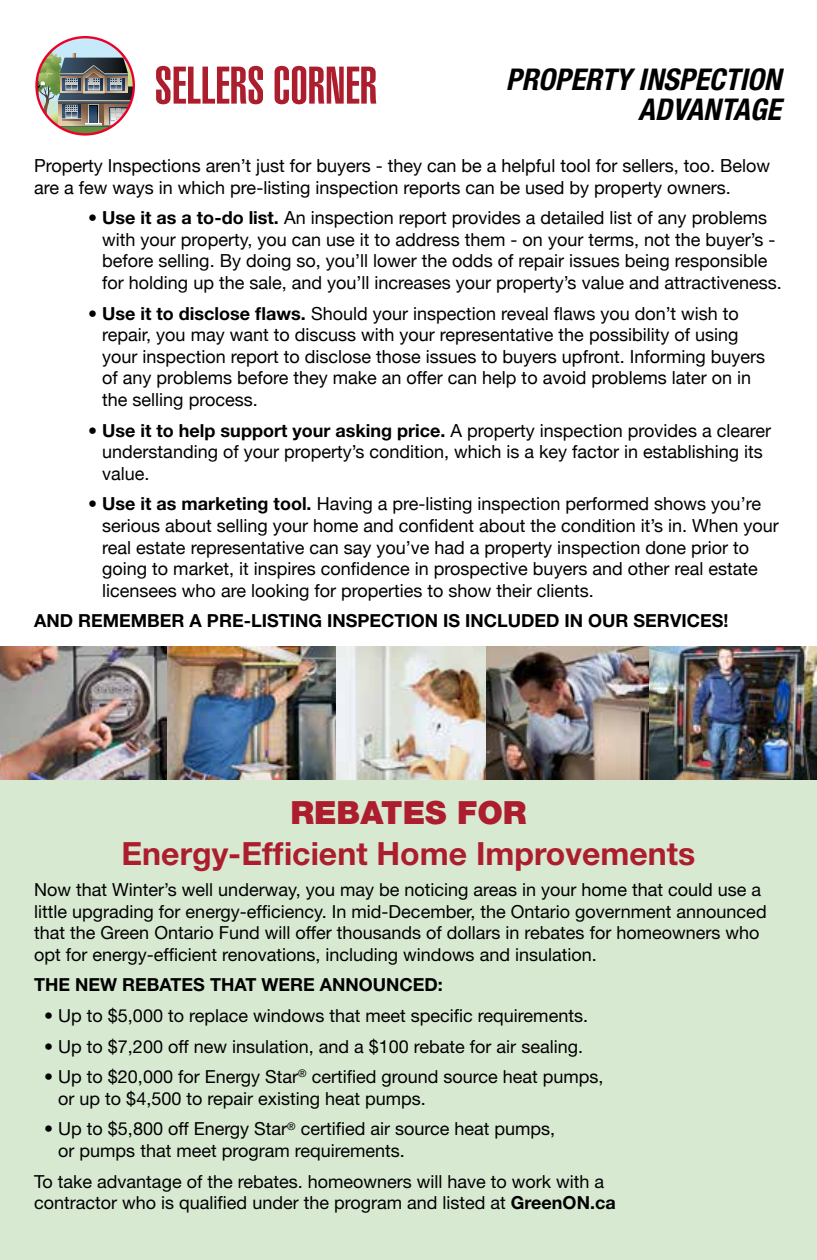
<style>
.page{position:relative;width:817px;height:1260px;background:#fff}
.page>*{position:absolute;margin:0;border:0;box-sizing:border-box;transform-origin:0 0}
.t1{font:900 extra-condensed 52px "Helvetica";color:#ac1e2d}
.t2{font:700 32px "Helvetica Neue";color:#ac1e2d}
.t3{font:900 32px "Helvetica Neue";color:#ac1e2d}
.t4{font:italic 700 condensed 30px/30px "Helvetica Neue";color:#000;text-align:right}
.t5{font:18px/21.6px "Helvetica Neue";color:#000}
.t6{font:18px/21.6px "Helvetica Neue";color:#000}
.t7{font:700 18px "Helvetica Neue";color:#000}
.s1{font-weight:700}
</style>
<div class="page">
<div style="left:0;top:779px;width:816px;height:481px;background:#d8e9d2"></div>
<svg style="left:49px;top:37px;width:72px;height:14px"></svg>
<img style="left:36px;top:51px;width:97px;height:82px">
<div style="left:35px;top:36px;width:100px;height:100px;border:2px solid #ea0029;border-radius:50%"></div>
<img style="left:0;top:647px;width:480px;height:132px">
<img style="left:480px;top:647px;width:336px;height:132px">
<h1 class="t1" style="left:155px;top:56px;width:224px">SELLERS CORNER</h1>
<h3 class="t4" style="left:506px;top:64px;width:276px">PROPERTY INSPECTION<br>ADVANTAGE</h3>
<p class="t5" style="left:34px;top:154px;width:737px">Property Inspections aren’t just for buyers - they can be a helpful tool for sellers, too. Below are a few ways in which pre-listing inspection reports can be used by property owners.</p>
<p class="t5" style="left:102px;top:207px;width:681px;text-indent:-14px">• <span class="s1">Use it as a to-do list.</span> An inspection report provides a detailed list of any problems with your property, you can use it to address them - on your terms, not the buyer’s - before selling. By doing so, you’ll lower the odds of repair issues being responsible for holding up the sale, and you’ll increases your property’s value and attractiveness.</p>
<p class="t5" style="left:102px;top:302px;width:664px;text-indent:-14px">• <span class="s1">Use it to disclose flaws.</span> Should your inspection reveal flaws you don’t wish to repair, you may want to discuss with your representative the possibility of using your inspection report to disclose those issues to buyers upfront. Informing buyers of any problems before they make an offer can help to avoid problems later on in the selling process.</p>
<p class="t5" style="left:102px;top:419px;width:670px;text-indent:-14px">• <span class="s1">Use it to help support your asking price.</span> A property inspection provides a clearer understanding of your property’s condition, which is a key factor in establishing its value.</p>
<p class="t5" style="left:102px;top:493px;width:678px;text-indent:-14px">• <span class="s1">Use it as marketing tool.</span> Having a pre-listing inspection performed shows you’re serious about selling your home and confident about the condition it’s in. When your real estate representative can say you’ve had a property inspection done prior to going to market, it inspires confidence in prospective buyers and other real estate licensees who are looking for properties to show their clients.</p>
<p class="t7" style="left:34px;top:610px;width:695px">AND REMEMBER A PRE-LISTING INSPECTION IS INCLUDED IN OUR SERVICES!</p>
<h2 class="t3" style="left:290px;top:794px;width:238px">REBATES FOR</h2>
<h2 class="t2" style="left:121px;top:834px;width:575px">Energy-Efficient Home Improvements</h2>
<p class="t6" style="left:34px;top:879px;width:734px">Now that Winter’s well underway, you may be noticing areas in your home that could use a little upgrading for energy-efficiency. In mid-December, the Ontario government announced that the Green Ontario Fund will offer thousands of dollars in rebates for homeowners who opt for energy-efficient renovations, including windows and insulation.</p>
<p class="t7" style="left:34px;top:974px;width:410px">THE NEW REBATES THAT WERE ANNOUNCED:</p>
<p class="t6" style="left:44px;top:1005px;width:545px">• Up to $5,000 to replace windows that meet specific requirements.</p>
<p class="t6" style="left:44px;top:1035px;width:540px">• Up to $7,200 off new insulation, and a $100 rebate for air sealing.</p>
<p class="t6" style="left:58px;top:1066px;width:547px;text-indent:-14px">• Up to $20,000 for Energy Star<sup>®</sup> certified ground source heat pumps, or up to $4,500 to repair existing heat pumps.</p>
<p class="t6" style="left:58px;top:1118px;width:498px;text-indent:-14px">• Up to $5,800 off Energy Star<sup>®</sup> certified air source heat pumps, or pumps that meet program requirements.</p>
<p class="t6" style="left:34px;top:1170px;width:583px">To take advantage of the rebates. homeowners will have to work with a contractor who is qualified under the program and listed at <span class="s1">GreenON.ca</span></p>
</div>
